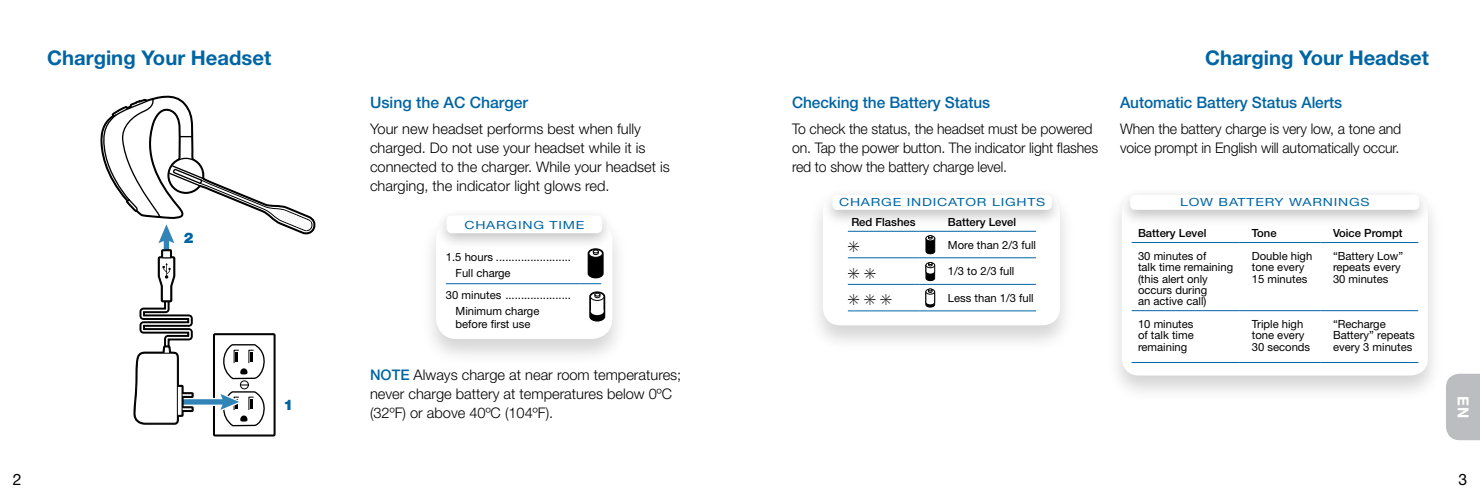
<style>
.page{position:relative;width:1480px;height:504px;background:#fff}
.page>*{position:absolute;margin:0;border:0;box-sizing:border-box;transform-origin:0 0}
.t1{font:700 20.25px "Helvetica Neue";color:#0065a4}
.t2{font:500 15.75px "Helvetica Neue";letter-spacing:-.005em;color:#0065a4}
.t3{font:15.75px "Helvetica Neue";color:#000}
.t4{font:700 15.3px "Helvetica Neue";color:#fff}
.t5{font:300 14.62px/19.1px "Helvetica Neue";color:#000}
.t6{font:300 14.62px/19.1px "Helvetica Neue";color:#000;scale:.96 1}
.t7{font:500 14.62px "Helvetica Neue";color:#0065a4}
.t8{font:900 14.62px "Helvetica Neue";color:#0065a4}
.t9{font:11.25px/11.2px "Helvetica Neue";color:#000}
.t10{font:11.25px "Helvetica Neue";letter-spacing:.055em;color:#0065a4;scale:1.25 1}
.t11{font:500 11.25px "Helvetica Neue";color:#000}
</style>
<div class="page">
<div style="left:1446px;top:374px;width:34px;height:66px;background:#bcbdc0"></div>
<div style="left:806px;top:188px;width:269px;height:164px;background:#000;opacity:.17"></div>
<div style="left:823px;top:193px;width:237px;height:132px;background:#fff;border-radius:17px"></div>
<div style="left:820px;top:187px;width:243px;height:40px;background:#000;opacity:.25"></div>
<div style="left:832px;top:195px;width:220px;height:15px;background:#fff;border-radius:5px"></div>
<hr style="left:848px;top:231px;width:71px;height:1px;background:#0065a4">
<hr style="left:919px;top:231px;width:117px;height:1px;background:#0065a4">
<hr style="left:848px;top:257px;width:71px;height:1px;background:#0065a4">
<hr style="left:919px;top:257px;width:117px;height:1px;background:#0065a4">
<hr style="left:848px;top:284px;width:71px;height:1px;background:#0065a4">
<hr style="left:919px;top:284px;width:117px;height:1px;background:#0065a4">
<hr style="left:848px;top:310px;width:71px;height:1px;background:#0065a4">
<hr style="left:919px;top:310px;width:117px;height:1px;background:#0065a4">
<svg style="left:925px;top:288px;width:10px;height:20px"></svg>
<div style="left:1105px;top:188px;width:338px;height:214px;background:#000;opacity:.17"></div>
<div style="left:1121px;top:193px;width:307px;height:182px;background:#fff;border-radius:17px"></div>
<div style="left:1118px;top:187px;width:312px;height:40px;background:#000;opacity:.25"></div>
<div style="left:1130px;top:195px;width:289px;height:15px;background:#fff;border-radius:5px"></div>
<hr style="left:1131px;top:242px;width:108px;height:1px;background:#0065a4">
<hr style="left:1239px;top:242px;width:81px;height:1px;background:#0065a4">
<hr style="left:1320px;top:242px;width:98px;height:1px;background:#0065a4">
<hr style="left:1131px;top:310px;width:108px;height:1px;background:#0065a4">
<hr style="left:1239px;top:310px;width:81px;height:1px;background:#0065a4">
<hr style="left:1320px;top:310px;width:98px;height:1px;background:#0065a4">
<hr style="left:1131px;top:362px;width:108px;height:1px;background:#0065a4">
<hr style="left:1239px;top:362px;width:81px;height:1px;background:#0065a4">
<hr style="left:1320px;top:362px;width:98px;height:1px;background:#0065a4">
<svg style="left:925px;top:262px;width:10px;height:19px"></svg>
<svg style="left:925px;top:235px;width:10px;height:20px"></svg>
<div style="left:419px;top:214px;width:209px;height:152px;background:#000;opacity:.17"></div>
<div style="left:436px;top:219px;width:176px;height:120px;background:#fff;border-radius:21px"></div>
<div style="left:434px;top:208px;width:180px;height:43px;background:#000;opacity:.25"></div>
<div style="left:446px;top:215px;width:156px;height:18px;background:#fff;border-radius:6px"></div>
<hr style="left:446px;top:283px;width:135px;height:1px;background:#0065a4">
<svg style="left:581px;top:247px;width:24px;height:37px"></svg>
<svg style="left:589px;top:291px;width:17px;height:31px"></svg>
<div style="left:214px;top:334px;width:61px;height:102px;border:1px solid #000"></div>
<svg style="left:100px;top:96px;width:215px;height:331px"></svg>
<h1 class="t1" style="left:47px;top:45px;width:225px">Charging Your Headset</h1>
<h3 class="t8" style="left:184px;top:228px;width:11px">2</h3>
<h3 class="t8" style="left:283px;top:396px;width:11px">1</h3>
<h2 class="t2" style="left:370px;top:93px;width:160px">Using the AC Charger</h2>
<h3 class="t5" style="left:370px;top:119px;width:301px">Your new headset performs best when fully charged. Do not use your headset while it is connected to the charger. While your headset is charging, the indicator light glows red.</h3>
<p class="t10" style="left:464px;top:218px;width:76px">Chargi ng time</p>
<p class="t9" style="left:455px;top:249px;width:117px;line-height:15.3px;text-indent:-10px">1.5 hours ........................<br>Full charge</p>
<p class="t9" style="left:455px;top:288px;width:117px;line-height:15.3px;text-indent:-10px">30 minutes .....................<br>Minimum charge</p>
<p class="t9" style="left:455px;top:318px;width:77px">before first use</p>
<h3 class="t7" style="left:370px;top:366px;width:11px">note</h3>
<h3 class="t5" style="left:370px;top:365px;width:313px;text-indent:44px">Always charge at near room temperatures; never charge battery at temperatures below 0ºC (32ºF) or above 40ºC (104ºF).</h3>
<h2 class="t2" style="left:792px;top:93px;width:200px">Checking the Battery Status</h2>
<h3 class="t6" style="left:792px;top:119px;width:320px">To check the status, the headset must be powered on. Tap the power button. The indicator light flashes red to show the battery charge level.</h3>
<p class="t10" style="left:839px;top:196px;width:83px">Charge indicato</p>
<p class="t10" style="left:977px;top:196px;width:40px">r lights</p>
<p class="t11" style="left:851px;top:215px;width:66px">Red Flashes</p>
<p class="t11" style="left:948px;top:215px;width:70px">Battery Level</p>
<p class="t9" style="left:948px;top:239px;width:90px">More than 2/3 full</p>
<p class="t9" style="left:948px;top:266px;width:68px">1/3 to 2/3 full</p>
<p class="t9" style="left:948px;top:292px;width:87px">Less than 1/3 full</p>
<h1 class="t1" style="left:1205px;top:45px;width:225px">Charging Your Headset</h1>
<h2 class="t2" style="left:1120px;top:93px;width:224px">Automatic Battery Status Alerts</h2>
<h3 class="t6" style="left:1120px;top:119px;width:294px">When the battery charge is very low, a tone and voice prompt in English will automatically occur.</h3>
<p class="t10" style="left:1180px;top:196px;width:18px">Low</p>
<p class="t10" style="left:1218px;top:196px;width:8px">batte</p>
<p class="t10" style="left:1264px;top:196px;width:84px">ry warni ngs</p>
<p class="t11" style="left:1138px;top:226px;width:70px">Battery Level</p>
<p class="t11" style="left:1252px;top:226px;width:26px">Tone</p>
<p class="t11" style="left:1333px;top:226px;width:71px">Voice Prompt</p>
<p class="t9" style="left:1138px;top:250px;width:97px">30 minutes of<br>talk time remaining (this alert only occurs during<br>an active call)</p>
<p class="t9" style="left:1252px;top:250px;width:62px">Double high tone every<br>15 minutes</p>
<p class="t9" style="left:1333px;top:250px;width:72px">“Battery Low” repeats every<br>30 minutes</p>
<p class="t9" style="left:1138px;top:318px;width:57px;text-align:justify">10 minutes of talk time remaining</p>
<p class="t9" style="left:1252px;top:318px;width:60px">Triple high tone every<br>30 seconds</p>
<p class="t9" style="left:1333px;top:318px;width:83px">“Recharge<br>Battery” repeats every 3 minutes</p>
<h3 class="t4" style="left:1472px;top:396px;width:24px;rotate:90deg">EN</h3>
<h2 class="t3" style="left:13px;top:469px;width:10px">2</h2>
<h2 class="t3" style="left:1458px;top:469px;width:10px">3</h2>
</div>
